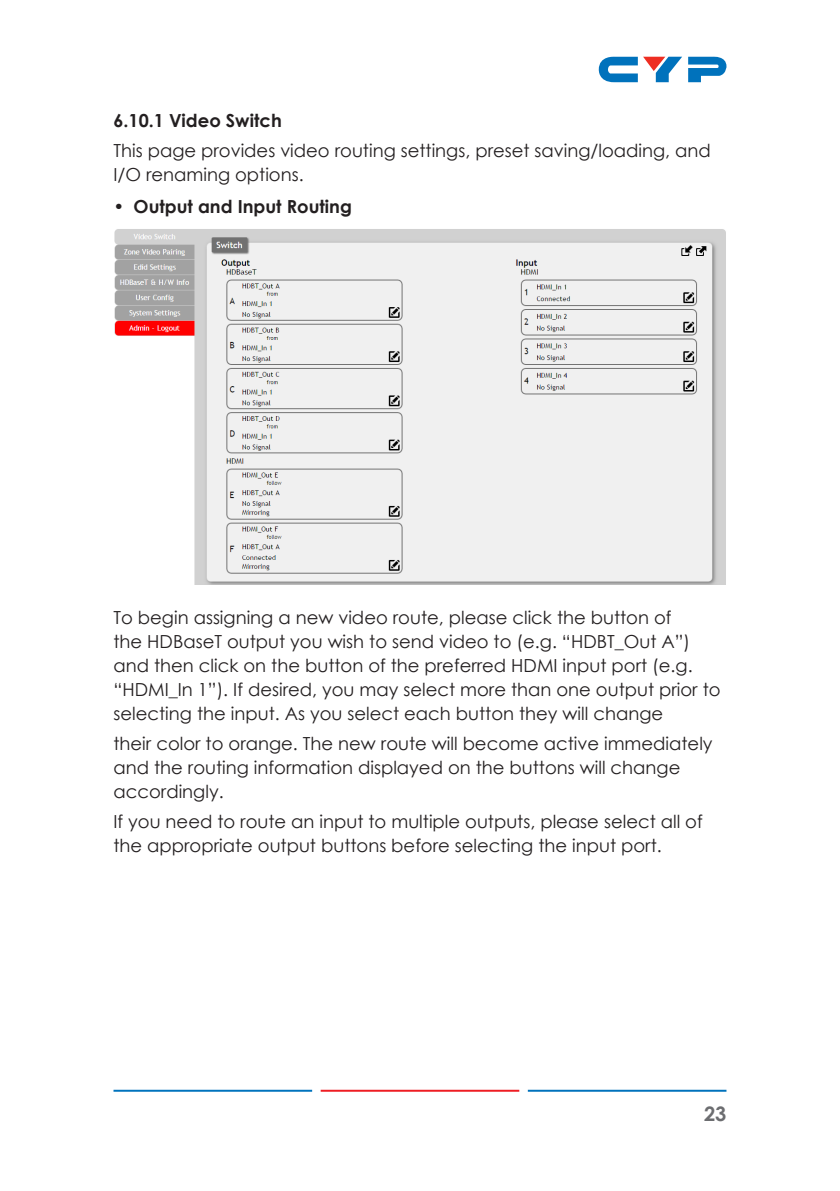
<style>
.page{position:relative;width:840px;height:1191px;background:#fff}
.page>*{position:absolute;margin:0;border:0;box-sizing:border-box;transform-origin:0 0}
.t1{font:700 20px "Century Gothic";color:#6c6d70}
.Paragraph{font:18px/24px "Century Gothic";color:#231f20}
.Sub_Sub_Header{font:700 18px "Century Gothic";color:#231f20}
</style>
<div class="page">
<hr style="left:113px;top:1089px;width:199px;height:2px;background:#0073bd">
<hr style="left:527px;top:1089px;width:199px;height:2px;background:#0072bc">
<hr style="left:320px;top:1089px;width:199px;height:2px;background:#ee1d23">
<svg style="left:688px;top:56px;width:38px;height:26px"></svg>
<svg style="left:598px;top:56px;width:83px;height:26px"></svg>
<img style="left:114px;top:229px;width:612px;height:355px">
<p class="Sub_Sub_Header" style="left:113px;top:107px;width:170px">6.10.1 Video Switch</p>
<p class="Paragraph" style="left:113px;top:138px;width:598px">This page provides video routing settings, preset saving/loading, and<br>I/O renaming options.</p>
<p class="Sub_Sub_Header" style="left:113px;top:193px;width:240px">• Output and Input Routing</p>
<p class="Paragraph" style="left:113px;top:605px;width:608px">To begin assigning a new video route, please click the button of<br>the HDBaseT output you wish to send video to (e.g. “HDBT_Out A”) and then click on the button of the preferred HDMI input port (e.g. “HDMI_In 1”). If desired, you may select more than one output prior to selecting the input. As you select each button they will change</p>
<p class="Paragraph" style="left:113px;top:731px;width:600px">their color to orange. The new route will become active immediately and the routing information displayed on the buttons will change accordingly.</p>
<p class="Paragraph" style="left:113px;top:809px;width:590px">If you need to route an input to multiple outputs, please select all of the appropriate output buttons before selecting the input port.</p>
<p class="t1" style="left:703px;top:1098px;width:24px">23</p>
</div>
